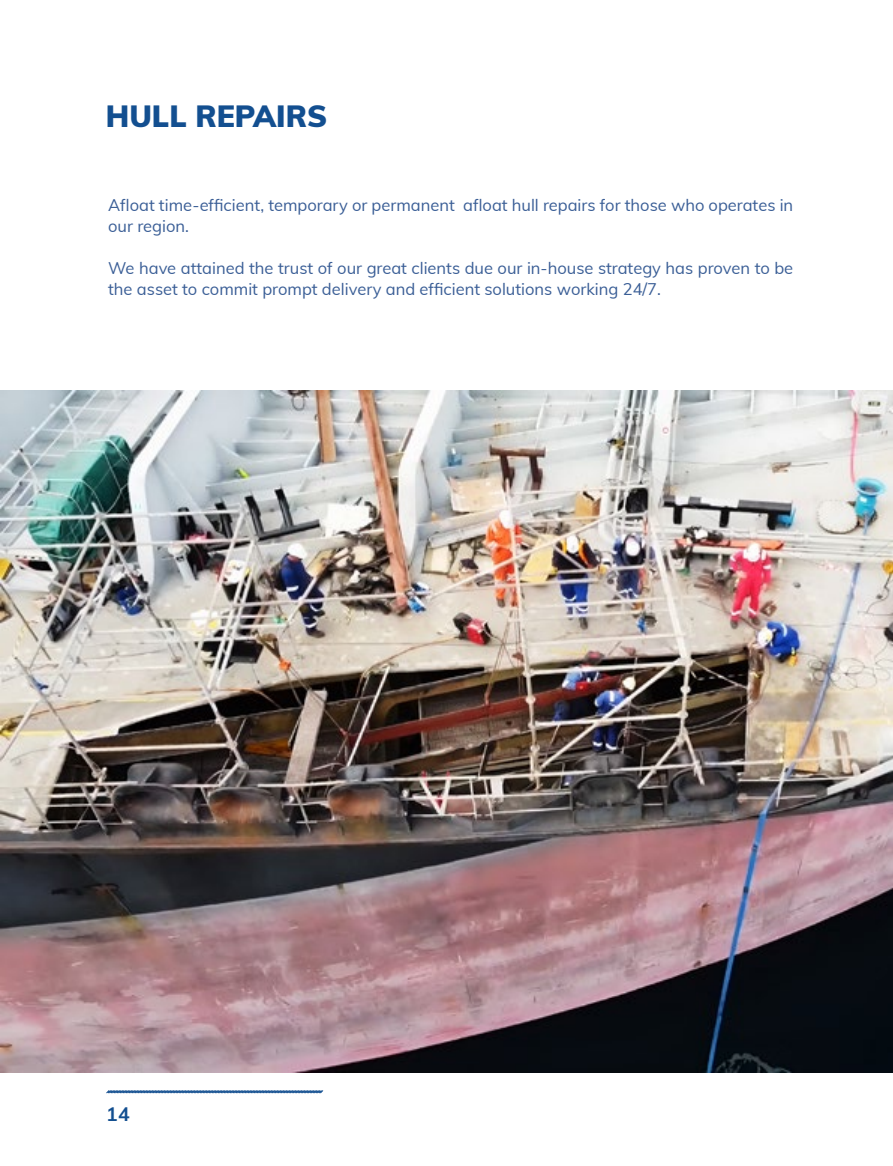
<style>
.page{position:relative;width:893px;height:1166px;background:#fff}
.page>*{position:absolute;margin:0;border:0;box-sizing:border-box;transform-origin:0 0}
.t1{font:900 30px "Muli";color:#134f90}
.t2{font:700 19.5px "Muli";color:#134f90}
.t3{font:16.5px/21px "Muli";color:#3a5e96}
</style>
<div class="page">
<svg style="left:106px;top:1090px;width:218px;height:3px"></svg>
<img style="left:0;top:390px;width:893px;height:681px">
<h1 class="t1" style="left:106px;top:94px;width:223px">HULL REPAIRS</h1>
<p class="t3" style="left:108px;top:194px;width:686px">Afloat time-efficient, temporary or permanent afloat hull repairs for those who operates in our region.</p>
<p class="t3" style="left:108px;top:257px;width:686px">We have attained the trust of our great clients due our in-house strategy has proven to be the asset to commit prompt delivery and efficient solutions working 24/7.</p>
<p class="t2" style="left:106px;top:1099px;width:25px">14</p>
</div>
